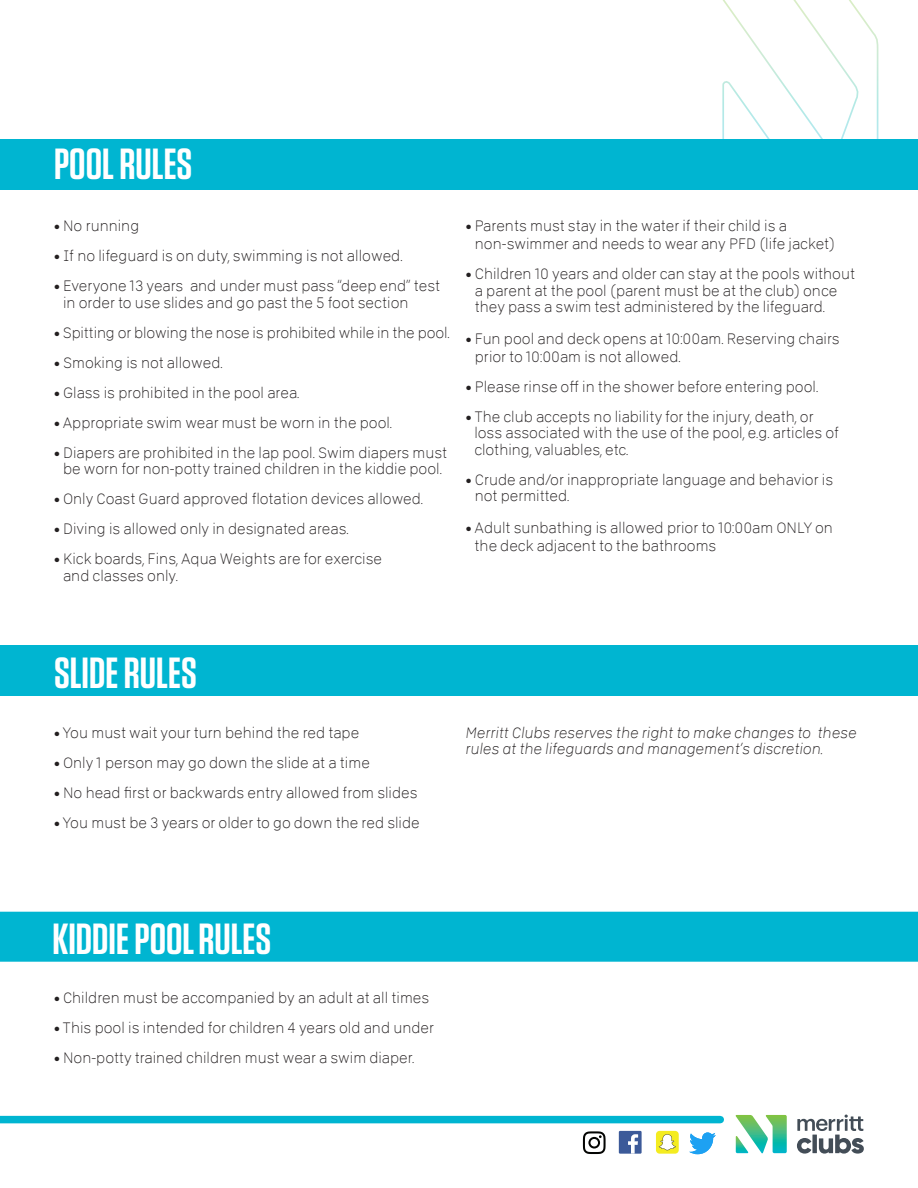
<style>
.page{position:relative;width:918px;height:1188px;background:#fff}
.page>*{position:absolute;margin:0;border:0;box-sizing:border-box;transform-origin:0 0}
.t1{font:600 43.5px "Tungsten";color:#fff}
.t2{font:15px/16.5px "Abitare Sans 0 wt";color:#231f20}
.t3{font:15px/16.5px "Abitare Sans Italic 0 wt";color:#231f20}
</style>
<div class="page">
<svg style="left:721px;top:0;width:197px;height:140px"></svg>
<div style="left:0;top:140px;width:918px;height:50px;background:#00b5d1"></div>
<div style="left:0;top:646px;width:918px;height:50px;background:#00b5d1"></div>
<div style="left:0;top:912px;width:918px;height:50px;background:#00b5d1"></div>
<svg style="left:689px;top:1132px;width:27px;height:22px"></svg>
<div style="left:619px;top:1131px;width:23px;height:23px;background:#3c5a99"></div>
<svg style="left:628px;top:1134px;width:10px;height:20px"></svg>
<svg style="left:583px;top:1131px;width:23px;height:23px"></svg>
<div style="left:656px;top:1131px;width:23px;height:23px;background:#f4ec20;border-radius:4px"></div>
<svg style="left:659px;top:1134px;width:17px;height:16px"></svg>
<svg style="left:797px;top:1115px;width:67px;height:39px"></svg>
<svg style="left:735px;top:1115px;width:52px;height:39px"></svg>
<div style="left:0;top:1116px;width:720px;height:7px;background:#00b5d1"></div>
<p class="t1" style="left:54px;top:141px;width:140px">POOL RULES</p>
<p class="t2" style="left:54px;top:218px;width:87px">• No running</p>
<p class="t2" style="left:54px;top:248px;width:350px">• If no lifeguard is on duty, swimming is not allowed.</p>
<p class="t2" style="left:63px;top:278px;width:379px;text-indent:-9px">• Everyone 13 years and under must pass “deep end” test in order to use slides and go past the 5 foot section</p>
<p class="t2" style="left:54px;top:324px;width:397px">• Spitting or blowing the nose is prohibited while in the pool.</p>
<p class="t2" style="left:54px;top:354px;width:170px">• Smoking is not allowed.</p>
<p class="t2" style="left:54px;top:384px;width:247px">• Glass is prohibited in the pool area.</p>
<p class="t2" style="left:54px;top:414px;width:340px">• Appropriate swim wear must be worn in the pool.</p>
<p class="t2" style="left:54px;top:444px;width:395px;text-align:center">• Diapers are prohibited in the lap pool. Swim diapers must be worn for non-potty trained children in the kiddie pool.</p>
<p class="t2" style="left:54px;top:491px;width:371px">• Only Coast Guard approved flotation devices allowed.</p>
<p class="t2" style="left:54px;top:521px;width:296px">• Diving is allowed only in designated areas.</p>
<p class="t2" style="left:63px;top:551px;width:320px;text-indent:-9px">• Kick boards, Fins, Aqua Weights are for exercise and classes only.</p>
<p class="t2" style="left:475px;top:217px;width:362px;line-height:18px;text-indent:-9px">• Parents must stay in the water if their child is a non-swimmer and needs to wear any PFD (life jacket)</p>
<p class="t2" style="left:475px;top:266px;width:382px;text-indent:-9px">• Children 10 years and older can stay at the pools without a parent at the pool (parent must be at the club) once they pass a swim test administered by the lifeguard.</p>
<p class="t2" style="left:475px;top:329px;width:366px;line-height:18px;text-indent:-9px">• Fun pool and deck opens at 10:00am. Reserving chairs prior to 10:00am is not allowed.</p>
<p class="t2" style="left:466px;top:378px;width:354px">• Please rinse off in the shower before entering pool.</p>
<p class="t2" style="left:474px;top:408px;width:366px;text-indent:-9px">• The club accepts no liability for the injury, death, or loss associated with the use of the pool, e.g. articles of clothing, valuables, etc.</p>
<p class="t2" style="left:475px;top:471px;width:360px;text-indent:-9px">• Crude and/or inappropriate language and behavior is not permitted.</p>
<p class="t2" style="left:475px;top:518px;width:360px;line-height:18px;text-indent:-9px">• Adult sunbathing is allowed prior to 10:00am ONLY on the deck adjacent to the bathrooms</p>
<p class="t1" style="left:54px;top:650px;width:144px">SLIDE RULES</p>
<p class="t2" style="left:54px;top:724px;width:307px">• You must wait your turn behind the red tape</p>
<p class="t2" style="left:54px;top:754px;width:317px">• Only 1 person may go down the slide at a time</p>
<p class="t2" style="left:54px;top:784px;width:365px">• No head first or backwards entry allowed from slides</p>
<p class="t2" style="left:54px;top:814px;width:367px">• You must be 3 years or older to go down the red slide</p>
<p class="t3" style="left:466px;top:724px;width:393px">Merritt Clubs reserves the right to make changes to these rules at the lifeguards and management’s discretion.</p>
<p class="t1" style="left:53px;top:916px;width:220px">KIDDIE POOLRULES</p>
<p class="t2" style="left:54px;top:989px;width:377px">• Children must be accompanied by an adult at all times</p>
<p class="t2" style="left:54px;top:1019px;width:382px">• This pool is intended for children 4 years old and under</p>
<p class="t2" style="left:54px;top:1049px;width:362px">• Non-potty trained children must wear a swim diaper.</p>
</div>
